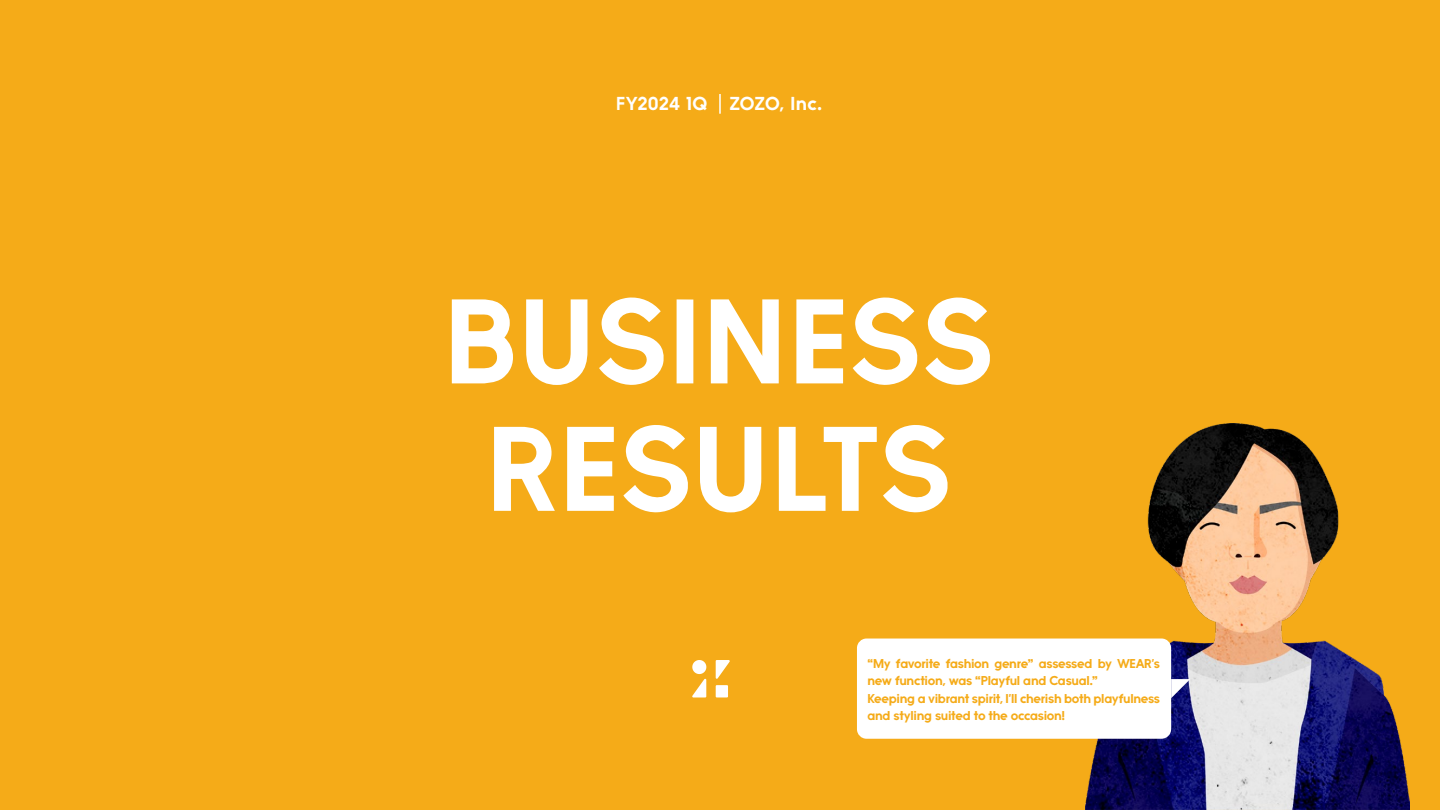
<style>
.page{position:relative;width:1440px;height:810px;background:#f5ab18}
.page>*{position:absolute;margin:0;border:0;box-sizing:border-box;transform-origin:0 0}
.t1{font:700 120px/127.4px "ZOZO Gothic 005";letter-spacing:.02em;color:#fff;text-align:center}
.t2{font:700 18.75px "ZOZO Gothic 005";letter-spacing:.03em;color:#fff}
.t3{font:700 12.83px/17.2px "ZOZO Gothic 005";letter-spacing:-.02em;color:#f5ab18}
.s1{font-family:"Gothic MB101 Pro";font-size:11.25px}
</style>
<div class="page">
<svg style="left:716px;top:685px;width:12px;height:12px"></svg>
<svg style="left:716px;top:660px;width:14px;height:19px"></svg>
<svg style="left:692px;top:660px;width:14px;height:38px"></svg>
<hr style="left:719px;top:94px;width:2px;height:20px;background:#fff">
<img style="left:1086px;top:424px;width:324px;height:386px">
<svg style="left:1171px;top:679px;width:19px;height:19px"></svg>
<div style="left:857px;top:639px;width:314px;height:100px;background:#fff;border-radius:10px"></div>
<h2 class="t2" style="left:616px;top:92px;width:207px">FY2024 1Q ZOZO, Inc.</h2>
<h1 class="t1" style="left:445px;top:274px;width:550px">BUSINESS<br>RESULTS</h1>
<p class="t3" style="left:867px;top:655px;width:294px"><span class="s1">‶</span>My favorite fashion genre<span class="s1">"</span> assessed by WEAR's new function, was <span class="s1">‶</span>Playful and Casual.<span class="s1">"<br></span>Keeping a vibrant spirit, I'll cherish both playfulness and styling suited to the occasion!</p>
</div>
